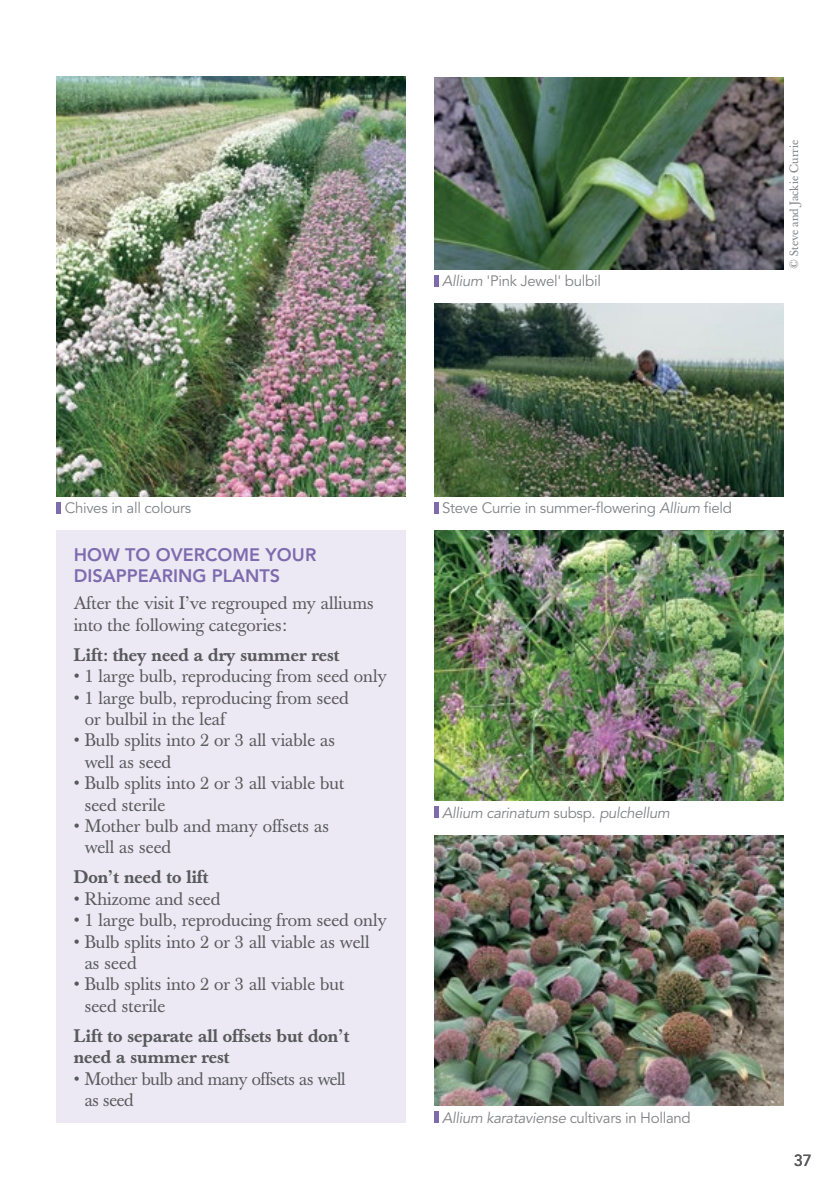
<style>
.page{position:relative;width:840px;height:1191px;background:#fff}
.page>*{position:absolute;margin:0;border:0;box-sizing:border-box;transform-origin:0 0}
.t1{font:18px/21.4px "Baskerville";color:#58595b}
.t2{font:500 18px/21.4px "Baskerville";color:#58595b}
.t3{font:18px/21.4px "Baskerville";letter-spacing:-.02em;color:#58595b}
.t4{font:800 18px/21.4px "Avenir";color:#7e6bae}
.t5{font:500 16px "Avenir";color:#58595b}
.t6{font:15px "Avenir";letter-spacing:-.02em;color:#808285}
.t7{font:italic 15px "Avenir";letter-spacing:-.02em;color:#808285}
.t8{font:12px "Baskerville";color:#808285}
.s1{font-style:italic}
.s2{font-style:normal}
</style>
<div class="page">
<img style="left:57px;top:77px;width:348px;height:419px">
<img style="left:434px;top:77px;width:348px;height:192px">
<img style="left:434px;top:304px;width:348px;height:192px">
<img style="left:434px;top:835px;width:348px;height:271px">
<div style="left:57px;top:530px;width:348px;height:593px;background:#ece9f4"></div>
<img style="left:434px;top:530px;width:348px;height:271px">
<hr style="left:434px;top:502px;width:4px;height:11px;background:#7e6bae">
<hr style="left:434px;top:275px;width:4px;height:11px;background:#7e6bae">
<hr style="left:57px;top:502px;width:4px;height:11px;background:#7e6bae">
<hr style="left:434px;top:1111px;width:4px;height:12px;background:#7e6bae">
<hr style="left:434px;top:806px;width:4px;height:12px;background:#7e6bae">
<p class="t6" style="left:442px;top:272px;width:160px"><span class="s1">Allium</span> 'Pink Jewel' bulbil</p>
<p class="t8" style="left:786px;top:269px;width:131px;rotate:-90deg">© Steve and Jackie Currie</p>
<p class="t6" style="left:65px;top:499px;width:128px">Chives in all colours</p>
<p class="t4" style="left:74px;top:544px;width:244px">HOW TO OVERCOME YOUR<br>DISAPPEARING PLANTS</p>
<p class="t1" style="left:74px;top:593px;width:301px">After the visit I’ve regrouped my alliums into the following categories:</p>
<p class="t2" style="left:74px;top:644px;width:267px">Lift: they need a dry summer rest</p>
<p class="t1" style="left:74px;top:665px;width:314px">• 1 large bulb, reproducing from seed only</p>
<p class="t1" style="left:85px;top:687px;width:266px;text-indent:-11px">• 1 large bulb, reproducing from seed or bulbil in the leaf</p>
<p class="t1" style="left:85px;top:730px;width:252px;text-indent:-11px">• Bulb splits into 2 or 3 all viable as well as seed</p>
<p class="t1" style="left:85px;top:772px;width:261px;text-indent:-11px">• Bulb splits into 2 or 3 all viable but seed sterile</p>
<p class="t1" style="left:85px;top:815px;width:246px;text-indent:-11px">• Mother bulb and many offsets as well as seed</p>
<p class="t2" style="left:74px;top:867px;width:136px">Don’t need to lift</p>
<p class="t1" style="left:74px;top:888px;width:148px">• Rhizome and seed</p>
<p class="t1" style="left:74px;top:909px;width:314px">• 1 large bulb, reproducing from seed only</p>
<p class="t1" style="left:85px;top:931px;width:286px;text-indent:-11px">• Bulb splits into 2 or 3 all viable as well as seed</p>
<p class="t1" style="left:85px;top:974px;width:261px;text-indent:-11px">• Bulb splits into 2 or 3 all viable but seed sterile</p>
<p class="t2" style="left:74px;top:1025px;width:277px">Lift to separate all offsets but don’t need a summer rest</p>
<p class="t3" style="left:85px;top:1068px;width:262px;text-indent:-11px">• Mother bulb and many offsets as well as seed</p>
<p class="t6" style="left:442px;top:499px;width:291px">Steve Currie in summer-flowering <span class="s1">Allium</span> field</p>
<p class="t7" style="left:442px;top:804px;width:229px">Allium carinatum <span class="s2">subsp.</span> pulchellum</p>
<p class="t7" style="left:442px;top:1109px;width:250px">Allium karataviense <span class="s2">cultivars in Holland</span></p>
<p class="t5" style="left:793px;top:1151px;width:19px">37</p>
</div>
